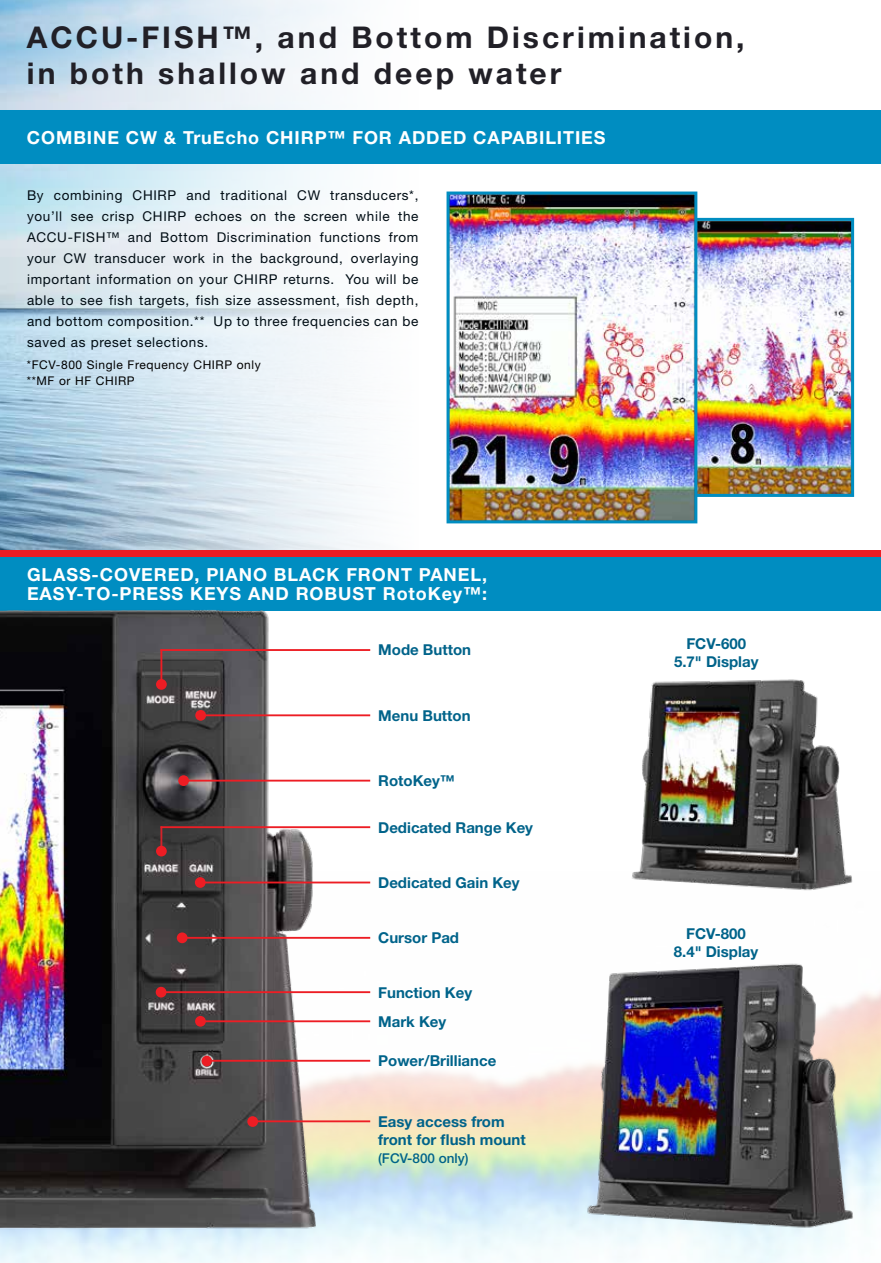
<style>
.page{position:relative;width:881px;height:1263px;background:#fff}
.page>*{position:absolute;margin:0;border:0;box-sizing:border-box;transform-origin:0 0}
.t1{font:700 30px/36px "Helvetica Neue LT Std";letter-spacing:.1em;color:#212027}
.t2{font:700 18px/19.5px "Helvetica Neue LT Std";letter-spacing:.05em;color:#fff}
.t3{font:700 15px/18px "Helvetica Neue LT Std";color:#00638a;text-align:center}
.t4{font:13.5px/21px "Helvetica Neue LT Std";letter-spacing:.05em;color:#000c14;text-align:justify}
.t5{font:500 13.5px "Helvetica Neue LT Std";color:#00638a}
.t6{font:12px/16.5px "Helvetica Neue LT Std";letter-spacing:.05em;color:#000}
</style>
<div class="page">
<svg style="left:0;top:0;width:629px;height:550px"></svg>
<div style="left:0;top:550px;width:880px;height:7px;background:#ed1d24"></div>
<div style="left:0;top:557px;width:880px;height:53px;background:#008dc1"></div>
<div style="left:0;top:111px;width:880px;height:53px;background:#008dc1"></div>
<img style="left:0;top:610px;width:502px;height:642px">
<img style="left:698px;top:217px;width:157px;height:280px">
<img style="left:631px;top:679px;width:222px;height:212px">
<img style="left:500px;top:953px;width:380px;height:282px">
<hr style="left:252px;top:1120px;width:118px;height:2px;background:#ed1d24">
<hr style="left:160px;top:826px;width:2px;height:21px;background:#d2232a">
<hr style="left:160px;top:649px;width:210px;height:2px;background:#ed1d24">
<hr style="left:160px;top:649px;width:2px;height:34px;background:#ed1d24">
<hr style="left:160px;top:826px;width:210px;height:2px;background:#ed1d24">
<hr style="left:203px;top:714px;width:167px;height:2px;background:#ed1d24">
<hr style="left:185px;top:780px;width:185px;height:1px;background:#ed1d24">
<hr style="left:185px;top:937px;width:185px;height:2px;background:#ed1d24">
<hr style="left:165px;top:991px;width:205px;height:2px;background:#ed1d24">
<hr style="left:201px;top:1020px;width:169px;height:2px;background:#ed1d24">
<hr style="left:207px;top:1060px;width:163px;height:2px;background:#ed1d24">
<hr style="left:203px;top:881px;width:167px;height:2px;background:#ed1d24">
<img style="left:445px;top:190px;width:253px;height:335px">
<div style="left:247px;top:1116px;width:11px;height:11px;background:#ed1d24;border-radius:50%"></div>
<div style="left:156px;top:679px;width:11px;height:11px;background:#ed1d24;border-radius:50%"></div>
<div style="left:156px;top:846px;width:11px;height:10px;background:#ed1d24;border-radius:50%"></div>
<div style="left:195px;top:710px;width:11px;height:11px;background:#ed1d24;border-radius:50%"></div>
<div style="left:178px;top:775px;width:11px;height:11px;background:#ed1d24;border-radius:50%"></div>
<div style="left:177px;top:932px;width:10px;height:11px;background:#ed1d24;border-radius:50%"></div>
<div style="left:156px;top:987px;width:10px;height:10px;background:#ed1d24;border-radius:50%"></div>
<div style="left:195px;top:877px;width:10px;height:11px;background:#ed1d24;border-radius:50%"></div>
<div style="left:195px;top:1016px;width:11px;height:11px;background:#ed1d24;border-radius:50%"></div>
<div style="left:201px;top:1056px;width:11px;height:10px;background:#ed1d24;border-radius:50%"></div>
<h1 class="t1" style="left:27px;top:19px;width:718px">ACCU-FISH™, and Bottom Discrimination, in both shallow and deep water</h1>
<h2 class="t2" style="left:27px;top:127px;width:580px">COMBINE CW &amp; TruEcho CHIRP™ FOR ADDED CAPABILITIES</h2>
<p class="t4" style="left:27px;top:185px;width:393px">By combining CHIRP and traditional CW transducers*, you’ll see crisp CHIRP echoes on the screen while the ACCU-FISH™ and Bottom Discrimination functions from your CW transducer work in the background, overlaying important information on your CHIRP returns. You will be able to see fish targets, fish size assessment, fish depth, and bottom composition.** Up to three frequencies can be saved as preset selections.</p>
<p class="t6" style="left:27px;top:356px;width:235px">*FCV-800 Single Frequency CHIRP only **MF or HF CHIRP</p>
<h2 class="t2" style="left:27px;top:564px;width:461px">GLASS-COVERED, PIANO BLACK FRONT PANEL,<br>EASY-TO-PRESS KEYS AND ROBUST RotoKey™:</h2>
<p class="t3" style="left:378px;top:641px;width:94px">Mode Button</p>
<p class="t3" style="left:378px;top:706px;width:94px">Menu Button</p>
<p class="t3" style="left:378px;top:771px;width:78px">RotoKey™</p>
<p class="t3" style="left:378px;top:818px;width:156px">Dedicated Range Key</p>
<p class="t3" style="left:378px;top:873px;width:143px">Dedicated Gain Key</p>
<p class="t3" style="left:378px;top:928px;width:82px">Cursor Pad</p>
<p class="t3" style="left:378px;top:977px;width:95px;line-height:29.1px;text-align:left">Function Key<br>Mark Key</p>
<p class="t3" style="left:378px;top:1051px;width:119px">Power/Brilliance</p>
<p class="t3" style="left:378px;top:1112px;width:149px;text-align:left">Easy access from front for flush mount</p>
<p class="t5" style="left:378px;top:1150px;width:92px">(FCV-800 only)</p>
<p class="t3" style="left:673px;top:634px;width:86px">FCV-600<br>5.7" Display</p>
<p class="t3" style="left:673px;top:925px;width:86px">FCV-800<br>8.4" Display</p>
</div>
